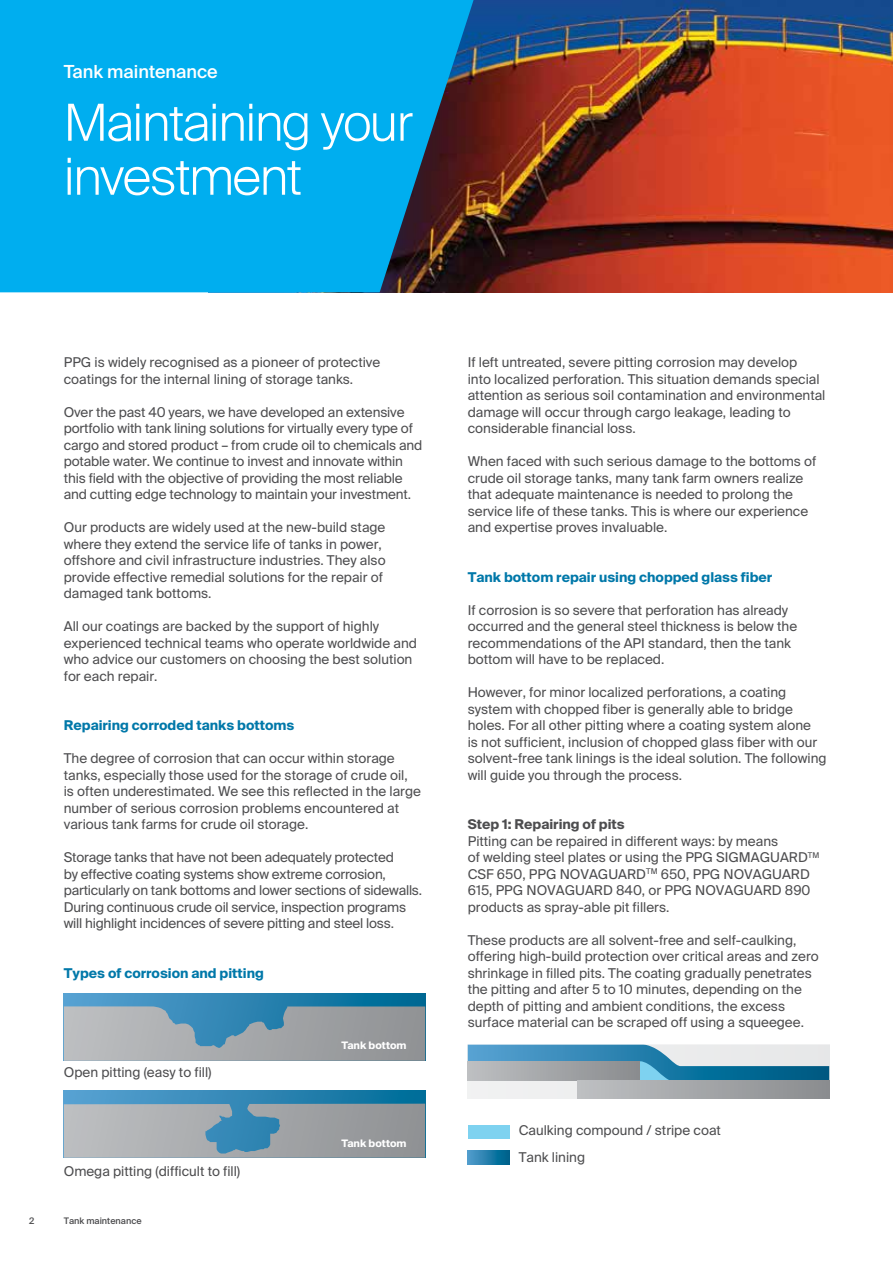
<style>
.page{position:relative;width:893px;height:1263px;background:#fff}
.page>*{position:absolute;margin:0;border:0;box-sizing:border-box;transform-origin:0 0}
.t1{font:300 51px/54px "Suisse Intl";letter-spacing:-.025em;color:#fff}
.t2{font:500 18px "Suisse Intl";color:#fff}
.t3{font:13.5px/16.5px "Suisse Intl";color:#4d4d4f}
.t4{font:700 13.5px "Suisse Intl";color:#0078a9}
.t5{font:700 13.5px "Suisse Intl";color:#4d4d4f}
.t6{font:700 10.35px "Suisse Intl";color:#fff}
.t7{font:500 9px "Suisse Intl";color:#4d4d4f}
</style>
<div class="page">
<div style="left:64px;top:994px;width:361px;height:67px;background:linear-gradient(to right,#5ca2d3,#006692)"></div>
<svg style="left:64px;top:1005px;width:361px;height:56px;background:#90a1ac"></svg>
<div style="left:64px;top:1090px;width:361px;height:68px;background:linear-gradient(to right,#5ca2d3,#036c98)"></div>
<svg style="left:64px;top:1104px;width:361px;height:54px;background:#97a3ab"></svg>
<img style="left:474px;top:0;width:419px;height:292px">
<svg style="left:0;top:0;width:474px;height:292px;background:#069fda"></svg>
<svg style="left:468px;top:1125px;width:41px;height:13px"></svg>
<svg style="left:468px;top:1150px;width:41px;height:14px"></svg>
<svg style="left:468px;top:1044px;width:361px;height:55px;background:#93afbd"></svg>
<h2 class="t2" style="left:64px;top:61px;width:155px">Tank maintenance</h2>
<h1 class="t1" style="left:64px;top:96px;width:350px">Maintaining your investment</h1>
<p class="t3" style="left:64px;top:354px;width:318px">PPG is widely recognised as a pioneer of protective coatings for the internal lining of storage tanks.</p>
<p class="t3" style="left:64px;top:404px;width:360px">Over the past 40 years, we have developed an extensive portfolio with tank lining solutions for virtually every type of cargo and stored product – from crude oil to chemicals and potable water. We continue to invest and innovate within this field with the objective of providing the most reliable and cutting edge technology to maintain your investment.</p>
<p class="t3" style="left:64px;top:519px;width:323px">Our products are widely used at the new-build stage where they extend the service life of tanks in power, offshore and civil infrastructure industries. They also provide effective remedial solutions for the repair of damaged tank bottoms.</p>
<p class="t3" style="left:64px;top:618px;width:355px">All our coatings are backed by the support of highly experienced technical teams who operate worldwide and who advice our customers on choosing the best solution for each repair.</p>
<p class="t4" style="left:64px;top:718px;width:232px">Repairing corroded tanks bottoms</p>
<p class="t3" style="left:64px;top:750px;width:359px">The degree of corrosion that can occur within storage tanks, especially those used for the storage of crude oil, is often underestimated. We see this reflected in the large number of serious corrosion problems encountered at various tank farms for crude oil storage.</p>
<p class="t3" style="left:64px;top:849px;width:360px">Storage tanks that have not been adequately protected<br>by effective coating systems show extreme corrosion, particularly on tank bottoms and lower sections of sidewalls.<br>During continuous crude oil service, inspection programs will highlight incidences of severe pitting and steel loss.</p>
<p class="t4" style="left:64px;top:965px;width:202px">Types of corrosion and pitting</p>
<p class="t3" style="left:64px;top:1064px;width:149px">Open pitting (easy to fill)</p>
<p class="t3" style="left:64px;top:1163px;width:178px">Omega pitting (difficult to fill)</p>
<p class="t7" style="left:29px;top:1215px;width:7px">2</p>
<p class="t7" style="left:64px;top:1215px;width:79px">Tank maintenance</p>
<p class="t6" style="left:342px;top:1039px;width:67px">Tank bottom</p>
<p class="t6" style="left:342px;top:1137px;width:67px">Tank bottom</p>
<p class="t3" style="left:468px;top:354px;width:359px">If left untreated, severe pitting corrosion may develop<br>into localized perforation. This situation demands special attention as serious soil contamination and environmental damage will occur through cargo leakage, leading to considerable financial loss.</p>
<p class="t3" style="left:468px;top:453px;width:350px">When faced with such serious damage to the bottoms of crude oil storage tanks, many tank farm owners realize that adequate maintenance is needed to prolong the service life of these tanks. This is where our experience and expertise proves invaluable.</p>
<p class="t4" style="left:468px;top:569px;width:306px">Tank bottom repair using chopped glass fiber</p>
<p class="t3" style="left:468px;top:602px;width:331px">If corrosion is so severe that perforation has already occurred and the general steel thickness is below the recommendations of the API standard, then the tank bottom will have to be replaced.</p>
<p class="t3" style="left:468px;top:684px;width:360px">However, for minor localized perforations, a coating system with chopped fiber is generally able to bridge holes. For all other pitting where a coating system alone<br>is not sufficient, inclusion of chopped glass fiber with our solvent-free tank linings is the ideal solution. The following will guide you through the process.</p>
<p class="t5" style="left:468px;top:817px;width:159px">Step 1: Repairing of pits</p>
<p class="t3" style="left:468px;top:833px;width:353px">Pitting can be repaired in different ways: by means<br>of welding steel plates or using the PPG SIGMAGUARD<sup>TM </sup>CSF 650, PPG NOVAGUARD<sup>TM</sup> 650, PPG NOVAGUARD 615, PPG NOVAGUARD 840, or PPG NOVAGUARD 890 products as spray-able pit fillers.</p>
<p class="t3" style="left:468px;top:932px;width:353px">These products are all solvent-free and self-caulking, offering high-build protection over critical areas and zero shrinkage in filled pits. The coating gradually penetrates the pitting and after 5 to 10 minutes, depending on the depth of pitting and ambient conditions, the excess surface material can be scraped off using a squeegee.</p>
<p class="t3" style="left:519px;top:1117px;width:204px;line-height:27px">Caulking compound / stripe coat<br>Tank lining</p>
</div>
